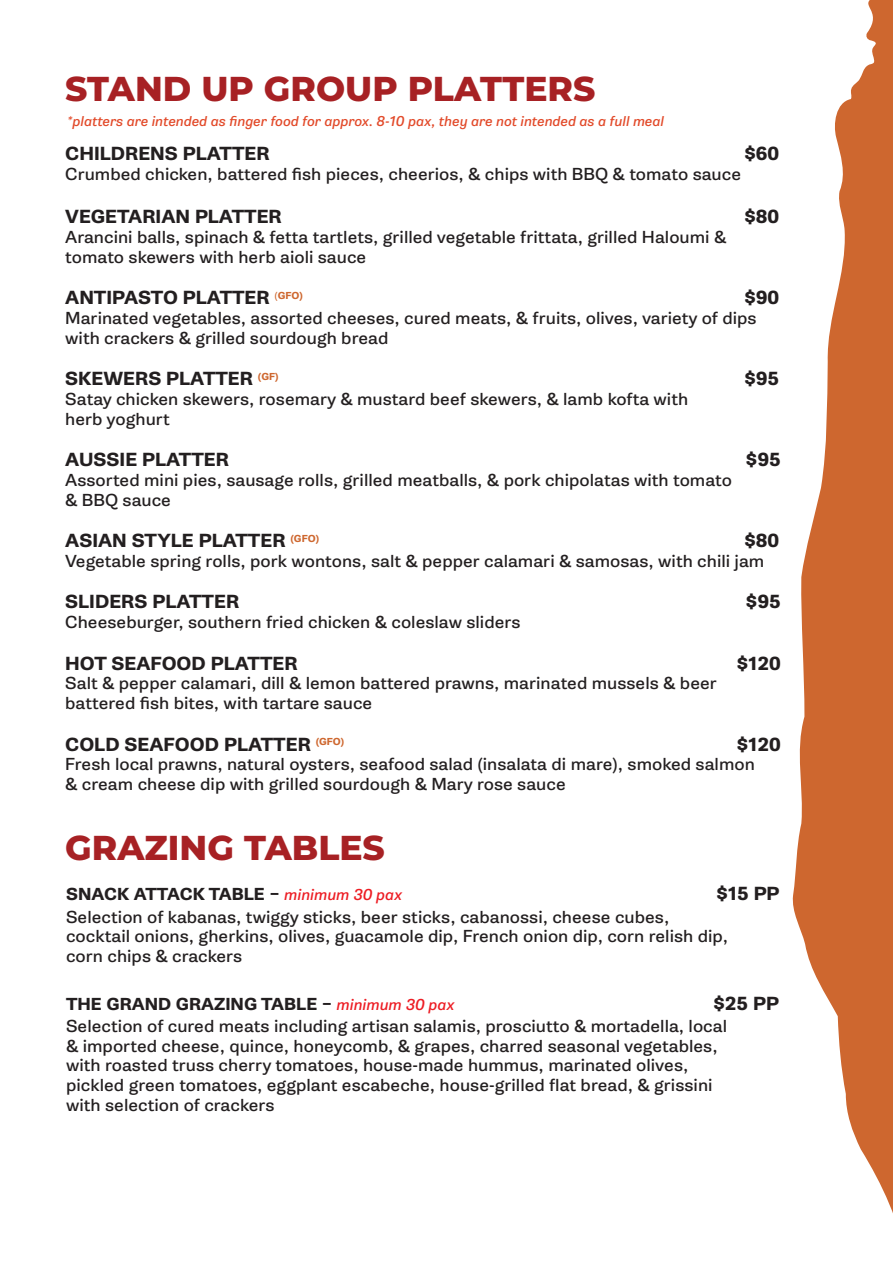
<style>
.page{position:relative;width:893px;height:1263px;background:#fff}
.page>*{position:absolute;margin:0;border:0;box-sizing:border-box;transform-origin:0 0}
.t1{font:800 34.5px "Montserrat";color:#a72124}
.t2{font:700 18px "Gira Sans";color:#231f20}
.t3{font:16.5px/19.8px "Gira Sans";color:#231f20}
.t4{font:700 16.5px "Gira Sans";color:#231f20}
.t5{font:italic 13.5px "Gira Sans";color:#e24a2a}
.s1{font-weight:400;font-style:italic;font-size:15px;color:#ed1d24}
</style>
<div class="page">
<svg style="left:792px;top:1px;width:101px;height:1212px;fill:#ce672f"></svg>
<h1 class="t1" style="left:65px;top:63px;width:532px">STAND UP GROUP PLATTERS</h1>
<p class="t5" style="left:67px;top:113px;width:598px">*platters are intended as finger food for approx. 8-10 pax, they are not intended as a full meal</p>
<p class="t2" style="left:65px;top:142px;width:206px">CHILDRENS PLATTER</p>
<p class="t2" style="left:744px;top:142px;width:36px">$60</p>
<p class="t3" style="left:65px;top:164px;width:677px">Crumbed chicken, battered fish pieces, cheerios, &amp; chips with BBQ &amp; tomato sauce</p>
<p class="t2" style="left:65px;top:205px;width:218px">VEGETARIAN PLATTER</p>
<p class="t2" style="left:744px;top:205px;width:36px">$80</p>
<p class="t3" style="left:65px;top:227px;width:663px">Arancini balls, spinach &amp; fetta tartlets, grilled vegetable frittata, grilled Haloumi &amp; tomato skewers with herb aioli sauce</p>
<p class="t2" style="left:65px;top:286px;width:239px">ANTIPASTO PLATTER <sup>(</sup><sup>GFO)</sup></p>
<p class="t2" style="left:744px;top:286px;width:36px">$90</p>
<p class="t3" style="left:65px;top:308px;width:693px">Marinated vegetables, assorted cheeses, cured meats, &amp; fruits, olives, variety of dips with crackers &amp; grilled sourdough bread</p>
<p class="t2" style="left:65px;top:367px;width:215px">SKEWERS PLATTER <sup>(GF)</sup></p>
<p class="t2" style="left:744px;top:367px;width:36px">$95</p>
<p class="t3" style="left:65px;top:389px;width:624px">Satay chicken skewers, rosemary &amp; mustard beef skewers, &amp; lamb kofta with herb yoghurt</p>
<p class="t2" style="left:65px;top:448px;width:165px">AUSSIE PLATTER</p>
<p class="t2" style="left:746px;top:448px;width:36px">$95</p>
<p class="t3" style="left:65px;top:470px;width:668px">Assorted mini pies, sausage rolls, grilled meatballs, &amp; pork chipolatas with tomato &amp; BBQ sauce</p>
<p class="t2" style="left:65px;top:529px;width:255px">ASIAN STYLE PLATTER <sup>(GFO)</sup></p>
<p class="t2" style="left:744px;top:529px;width:36px">$80</p>
<p class="t3" style="left:65px;top:551px;width:701px">Vegetable spring rolls, pork wontons, salt &amp; pepper calamari &amp; samosas, with chili jam</p>
<p class="t2" style="left:65px;top:590px;width:175px">SLIDERS PLATTER</p>
<p class="t2" style="left:746px;top:590px;width:36px">$95</p>
<p class="t3" style="left:65px;top:612px;width:457px">Cheeseburger, southern fried chicken &amp; coleslaw sliders</p>
<p class="t2" style="left:65px;top:651px;width:234px">HOT SEAFOOD PLATTER</p>
<p class="t2" style="left:737px;top:651px;width:46px">$120</p>
<p class="t3" style="left:65px;top:673px;width:653px">Salt &amp; pepper calamari, dill &amp; lemon battered prawns, marinated mussels &amp; beer battered fish bites, with tartare sauce</p>
<p class="t2" style="left:65px;top:732px;width:281px">COLD SEAFOOD PLATTER <sup>(GFO)</sup></p>
<p class="t2" style="left:737px;top:732px;width:46px">$120</p>
<p class="t3" style="left:65px;top:754px;width:691px">Fresh local prawns, natural oysters, seafood salad (insalata di mare), smoked salmon &amp; cream cheese dip with grilled sourdough &amp; Mary rose sauce</p>
<h1 class="t1" style="left:65px;top:822px;width:321px">GRAZING TABLES</h1>
<p class="t4" style="left:66px;top:883px;width:338px">SNACK ATTACK TABLE – <span class="s1">minimum 30 pax</span></p>
<p class="t2" style="left:716px;top:882px;width:65px">$15 PP</p>
<p class="t3" style="left:66px;top:907px;width:663px">Selection of kabanas, twiggy sticks, beer sticks, cabanossi, cheese cubes, cocktail onions, gherkins, olives, guacamole dip, French onion dip, corn relish dip, corn chips &amp; crackers</p>
<p class="t4" style="left:66px;top:993px;width:390px">THE GRAND GRAZING TABLE – <span class="s1">minimum 30 pax</span></p>
<p class="t2" style="left:713px;top:991px;width:67px">$25 PP</p>
<p class="t3" style="left:66px;top:1016px;width:662px">Selection of cured meats including artisan salamis, prosciutto &amp; mortadella, local &amp; imported cheese, quince, honeycomb, &amp; grapes, charred seasonal vegetables, with roasted truss cherry tomatoes, house-made hummus, marinated olives, pickled green tomatoes, eggplant escabeche, house-grilled flat bread, &amp; grissini with selection of crackers</p>
</div>
